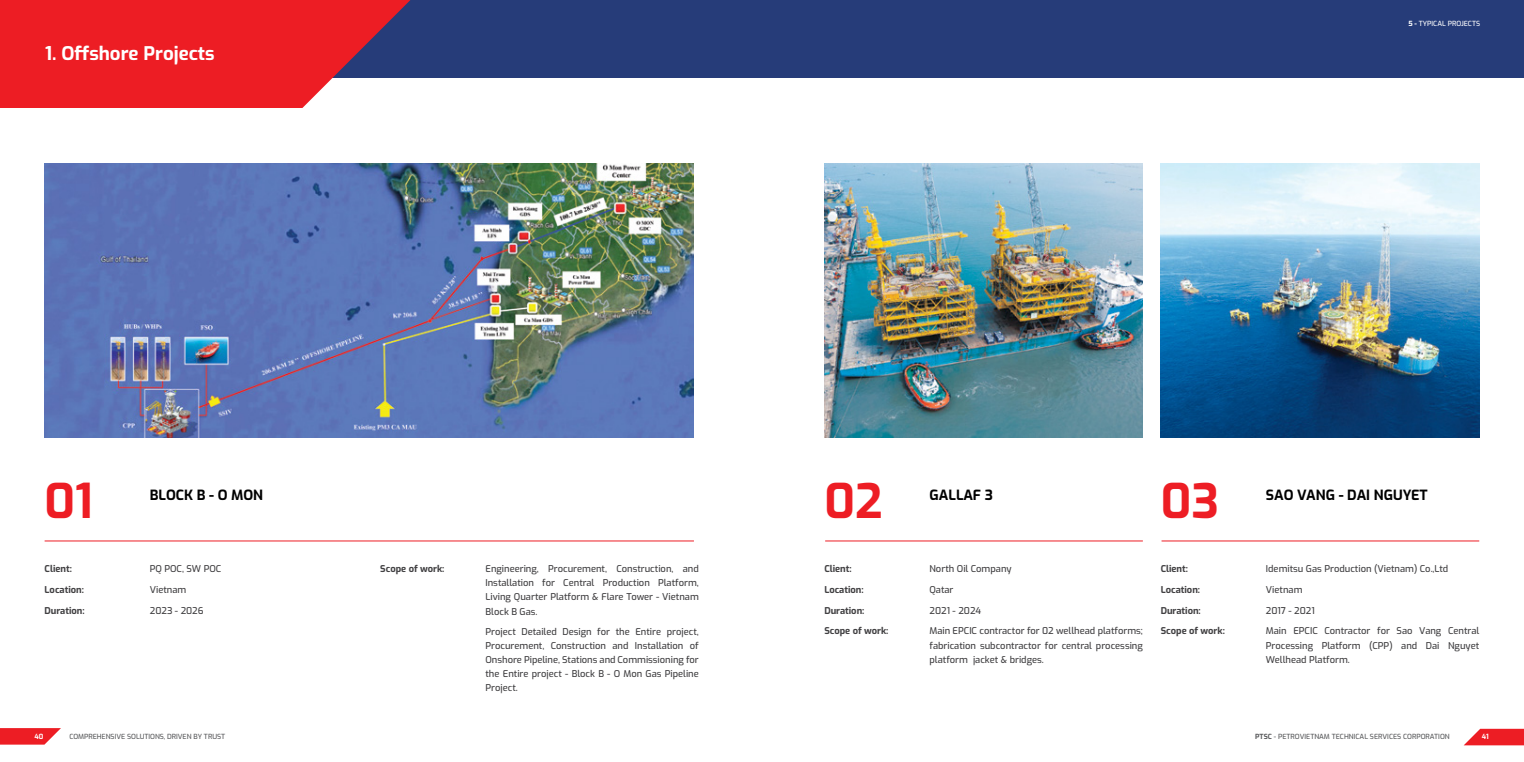
<style>
.page{position:relative;width:1524px;height:762px;background:#fff}
.page>*{position:absolute;margin:0;border:0;box-sizing:border-box;transform-origin:0 0}
.t1{font:700 47.38px "Exo";color:#ed1d24}
.t2{font:700 18.75px "Exo";color:#fff}
.t3{font:700 14px "Exo";color:#000}
.t4{font:500 9.38px/14px "Exo";color:#414042;text-align:justify}
.t5{font:700 9.38px "Exo";color:#414042}
.t6{font:500 7px "Exo";color:#58595b}
.t7{font:500 7px "Exo";color:#fff}
.t8{font:700 7px "Exo";color:#fff}
.s1{font-weight:700}
</style>
<div class="page">
<svg style="left:1464px;top:729px;width:60px;height:16px"></svg>
<svg style="left:0;top:728px;width:61px;height:16px"></svg>
<div style="left:0;top:0;width:1524px;height:77px;background:#263c79"></div>
<svg style="left:0;top:0;width:410px;height:108px;background:#e02d37"></svg>
<img style="left:45px;top:163px;width:649px;height:275px">
<hr style="left:45px;top:540px;width:649px;height:1px;background:#ed1d24">
<img style="left:824px;top:163px;width:319px;height:275px">
<img style="left:1160px;top:163px;width:319px;height:275px">
<hr style="left:825px;top:540px;width:318px;height:1px;background:#ed1d24">
<hr style="left:1161px;top:540px;width:318px;height:1px;background:#ed1d24">
<h2 class="t2" style="left:45px;top:39px;width:171px">1. Offshore Projects</h2>
<p class="t7" style="left:1408px;top:18px;width:73px"><span class="s1">5 -</span> TYPICAL PROJECTS</p>
<h1 class="t1" style="left:824px;top:465px;width:60px">02</h1>
<h1 class="t1" style="left:1160px;top:465px;width:60px">03</h1>
<h1 class="t1" style="left:45px;top:465px;width:50px">01</h1>
<h3 class="t3" style="left:929px;top:484px;width:65px">GALLAF 3</h3>
<h3 class="t3" style="left:1266px;top:484px;width:163px">SAO VANG - DAI NGUYET</h3>
<h3 class="t3" style="left:150px;top:484px;width:115px">BLOCK B - O MON</h3>
<p class="t5" style="left:45px;top:562px;width:29px">Client:</p>
<p class="t5" style="left:45px;top:582px;width:41px">Location:</p>
<p class="t5" style="left:45px;top:603px;width:42px">Duration:</p>
<p class="t4" style="left:150px;top:561px;width:73px">PQ POC, SW POC</p>
<p class="t5" style="left:380px;top:562px;width:66px">Scope of work:</p>
<p class="t4" style="left:150px;top:582px;width:38px">Vietnam</p>
<p class="t4" style="left:150px;top:603px;width:55px">2023 - 2026</p>
<p class="t4" style="left:485px;top:561px;width:215px">Engineering, Procurement, Construction, and Installation for Central Production Platform, Living Quarter Platform &amp; Flare Tower - Vietnam Block B Gas.</p>
<p class="t4" style="left:485px;top:624px;width:215px">Project Detailed Design for the Entire project, Procurement, Construction and Installation of Onshore Pipeline, Stations and Commissioning for the Entire project - Block B - O Mon Gas Pipeline Project.</p>
<p class="t5" style="left:824px;top:562px;width:29px">Client:</p>
<p class="t5" style="left:824px;top:582px;width:41px">Location:</p>
<p class="t5" style="left:824px;top:603px;width:42px">Duration:</p>
<p class="t5" style="left:824px;top:624px;width:66px">Scope of work:</p>
<p class="t4" style="left:929px;top:561px;width:84px">North Oil Company</p>
<p class="t4" style="left:929px;top:582px;width:25px">Qatar</p>
<p class="t4" style="left:929px;top:603px;width:53px">2021 - 2024</p>
<p class="t4" style="left:929px;top:623px;width:215px">Main EPCIC contractor for 02 wellhead platforms; fabrication subcontractor for central processing platform jacket &amp; bridges.</p>
<p class="t5" style="left:1160px;top:562px;width:29px">Client:</p>
<p class="t5" style="left:1160px;top:582px;width:41px">Location:</p>
<p class="t5" style="left:1160px;top:603px;width:42px">Duration:</p>
<p class="t5" style="left:1160px;top:624px;width:66px">Scope of work:</p>
<p class="t4" style="left:1266px;top:561px;width:184px">Idemitsu Gas Production (Vietnam) Co.,Ltd</p>
<p class="t4" style="left:1266px;top:582px;width:38px">Vietnam</p>
<p class="t4" style="left:1266px;top:603px;width:50px">2017 - 2021</p>
<p class="t4" style="left:1266px;top:623px;width:215px">Main EPCIC Contractor for Sao Vang Central Processing Platform (CPP) and Dai Nguyet Wellhead Platform.</p>
<p class="t8" style="left:35px;top:731px;width:10px">40</p>
<p class="t6" style="left:69px;top:731px;width:157px">COMPREHENSIVE SOLUTIONS, DRIVEN BY TRUST</p>
<p class="t6" style="left:1255px;top:731px;width:196px"><span class="s1">PTSC</span> - PETROVIETNAM TECHNICAL SERVICES CORPORATION</p>
<p class="t8" style="left:1482px;top:731px;width:8px">41</p>
</div>
